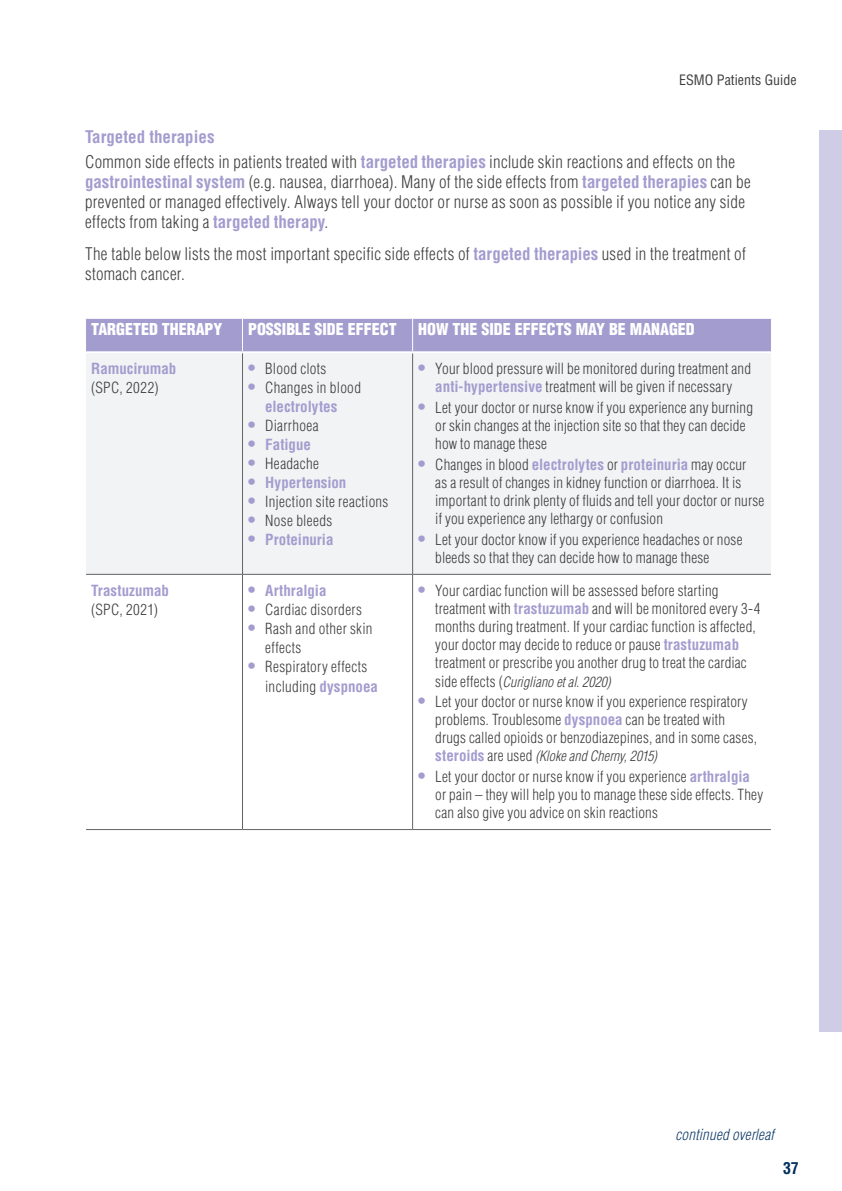
<style>
.page{position:relative;width:842px;height:1191px;background:#fff}
.page>*{position:absolute;margin:0;border:0;box-sizing:border-box;transform-origin:0 0}
.t1{font:300 condensed 17px/20px "Helvetica LT Std";letter-spacing:.02em;color:#3e3e3f}
.t2{font:900 condensed 16px "Helvetica LT Std";color:#fff}
.t3{font:700 condensed 16px "Helvetica LT Std";color:#002e5e}
.t4{font:300 condensed 15px/18px "Helvetica LT Std";letter-spacing:.015em;color:#3e3e3f}
.t5{font:700 condensed 15px "Helvetica LT Std";color:#a39ccf}
.t6{font:italic 300 condensed 15px "Helvetica";letter-spacing:.015em;color:#113b69}
.t7{font:italic 300 condensed 14px "Helvetica";color:#3e3e3f}
.t8{font:condensed 14px "Helvetica LT Std";color:#3e3e3f}
.s1{font-weight:700;color:#a39ccf}
.s2{font-weight:700;font-size:17px;color:#a39ccf}
.s3{font-size:17px}
.s4{font-family:"Helvetica LT Std";font-style:normal;font-size:15px}
.s5{font-family:"Helvetica LT Std";font-weight:700;font-style:normal;font-size:15px;color:#a39ccf}
</style>
<div class="page">
<div style="left:819px;top:130px;width:23px;height:902px;background:#cfcce6"></div>
<div style="left:86px;top:319px;width:685px;height:32px;background:#a39ccf"></div>
<div style="left:86px;top:353px;width:685px;height:221px;background:#f2f3f4"></div>
<hr style="left:86px;top:574px;width:156px;height:1px;background:#636366">
<hr style="left:242px;top:574px;width:171px;height:1px;background:#636366">
<hr style="left:413px;top:574px;width:358px;height:1px;background:#636366">
<hr style="left:86px;top:829px;width:156px;height:1px;background:#636366">
<hr style="left:242px;top:829px;width:171px;height:1px;background:#636366">
<hr style="left:413px;top:829px;width:358px;height:1px;background:#636366">
<hr style="left:242px;top:319px;width:1px;height:32px;background:#fff">
<hr style="left:412px;top:319px;width:1px;height:32px;background:#fff">
<hr style="left:412px;top:353px;width:1px;height:221px;background:#636366">
<hr style="left:412px;top:574px;width:1px;height:255px;background:#636366">
<hr style="left:242px;top:353px;width:1px;height:221px;background:#636366">
<hr style="left:242px;top:574px;width:1px;height:255px;background:#636366">
<p class="t8" style="left:679px;top:71px;width:119px">ESMO Patients Guide</p>
<p class="t1" style="left:85px;top:124px;width:652px;line-height:25.6px"><span class="s1">Targeted therapies<br></span>Common side effects in patients treated with <span class="s1">targeted therapies</span> include skin reactions and effects on the</p>
<p class="t1" style="left:85px;top:172px;width:667px"><span class="s1">gastrointestinal system</span> (e.g. nausea, diarrhoea). Many of the side effects from <span class="s1">targeted therapies</span> can be prevented or managed effectively. Always tell your doctor or nurse as soon as possible if you notice any side effects from taking a <span class="s1">targeted therapy</span>.</p>
<p class="t1" style="left:85px;top:243px;width:662px">The table below lists the most important specific side effects of <span class="s1">targeted therapies</span> used in the treatment of stomach cancer.</p>
<p class="t2" style="left:91px;top:319px;width:133px">TARGETED THERAPY</p>
<p class="t2" style="left:248px;top:319px;width:150px">POSSIBLE SIDE EFFECT</p>
<p class="t2" style="left:418px;top:319px;width:278px">HOW THE SIDE EFFECTS MAY BE MANAGED</p>
<p class="t5" style="left:91px;top:359px;width:87px">Ramucirumab</p>
<p class="t4" style="left:91px;top:379px;width:69px">(SPC, 2022)</p>
<p class="t4" style="left:248px;top:360px;width:80px"><span class="s2">•</span> Blood clots</p>
<p class="t4" style="left:248px;top:378px;width:114px;line-height:19px;text-align:center"><span class="s2">•</span> Changes in blood <span class="s1">electrolytes</span></p>
<p class="t4" style="left:248px;top:417px;width:72px"><span class="s2">•</span> Diarrhoea</p>
<p class="t5" style="left:248px;top:435px;width:64px"><span class="s3">•</span> Fatigue</p>
<p class="t4" style="left:248px;top:455px;width:72px"><span class="s2">•</span> Headache</p>
<p class="t5" style="left:248px;top:473px;width:100px"><span class="s3">•</span> Hypertension</p>
<p class="t4" style="left:248px;top:493px;width:142px"><span class="s2">•</span> Injection site reactions</p>
<p class="t4" style="left:248px;top:512px;width:86px"><span class="s2">•</span> Nose bleeds</p>
<p class="t5" style="left:248px;top:530px;width:87px"><span class="s3">•</span> Proteinuria</p>
<p class="t4" style="left:418px;top:360px;width:334px;text-align:center"><span class="s2">•</span> Your blood pressure will be monitored during treatment and <span class="s1">anti-hypertensive</span> treatment will be given if necessary</p>
<p class="t4" style="left:435px;top:399px;width:319px;text-indent:-17px"><span class="s2">•</span> Let your doctor or nurse know if you experience any burning or skin changes at the injection site so that they can decide how to manage these</p>
<p class="t4" style="left:435px;top:455px;width:331px;text-indent:-17px"><span class="s2">•</span> Changes in blood <span class="s1">electrolytes</span> or <span class="s1">proteinuria</span> may occur<br>as a result of changes in kidney function or diarrhoea. It is important to drink plenty of fluids and tell your doctor or nurse if you experience any lethargy or confusion</p>
<p class="t4" style="left:435px;top:530px;width:309px;text-indent:-17px"><span class="s2">•</span> Let your doctor know if you experience headaches or nose bleeds so that they can decide how to manage these</p>
<p class="t5" style="left:91px;top:581px;width:79px">Trastuzumab</p>
<p class="t4" style="left:91px;top:601px;width:68px">(SPC, 2021)</p>
<p class="t5" style="left:248px;top:581px;width:80px"><span class="s3">•</span> Arthralgia</p>
<p class="t4" style="left:248px;top:601px;width:115px"><span class="s2">•</span> Cardiac disorders</p>
<p class="t4" style="left:265px;top:619px;width:109px;line-height:19px;text-indent:-17px"><span class="s2">•</span> Rash and other skin effects</p>
<p class="t4" style="left:265px;top:657px;width:114px;line-height:19px;text-indent:-17px"><span class="s2">•</span> Respiratory effects including <span class="s1">dyspnoea</span></p>
<p class="t4" style="left:435px;top:582px;width:327px;text-indent:-17px"><span class="s2">•</span> Your cardiac function will be assessed before starting treatment with <span class="s1">trastuzumab</span> and will be monitored every 3-4 months during treatment. If your cardiac function is affected, your doctor may decide to reduce or pause <span class="s1">trastuzumab </span>treatment or prescribe you another drug to treat the cardiac</p>
<p class="t7" style="left:435px;top:672px;width:177px"><span class="s4">side effects (</span>Curigliano et al. 2020)</p>
<p class="t4" style="left:435px;top:693px;width:323px;text-indent:-17px"><span class="s2">•</span> Let your doctor or nurse know if you experience respiratory problems. Troublesome <span class="s1">dyspnoea</span> can be treated with drugs called opioids or benzodiazepines, and in some cases,</p>
<p class="t7" style="left:435px;top:747px;width:223px"><span class="s5">steroids</span> <span class="s4">are used</span> (Kloke and Cherny, 2015)</p>
<p class="t4" style="left:435px;top:767px;width:329px;text-indent:-17px"><span class="s2">•</span> Let your doctor or nurse know if you experience <span class="s1">arthralgia </span>or pain – they will help you to manage these side effects. They can also give you advice on skin reactions</p>
<p class="t6" style="left:675px;top:1125px;width:100px">continued overleaf</p>
<p class="t3" style="left:783px;top:1158px;width:17px">37</p>
</div>
